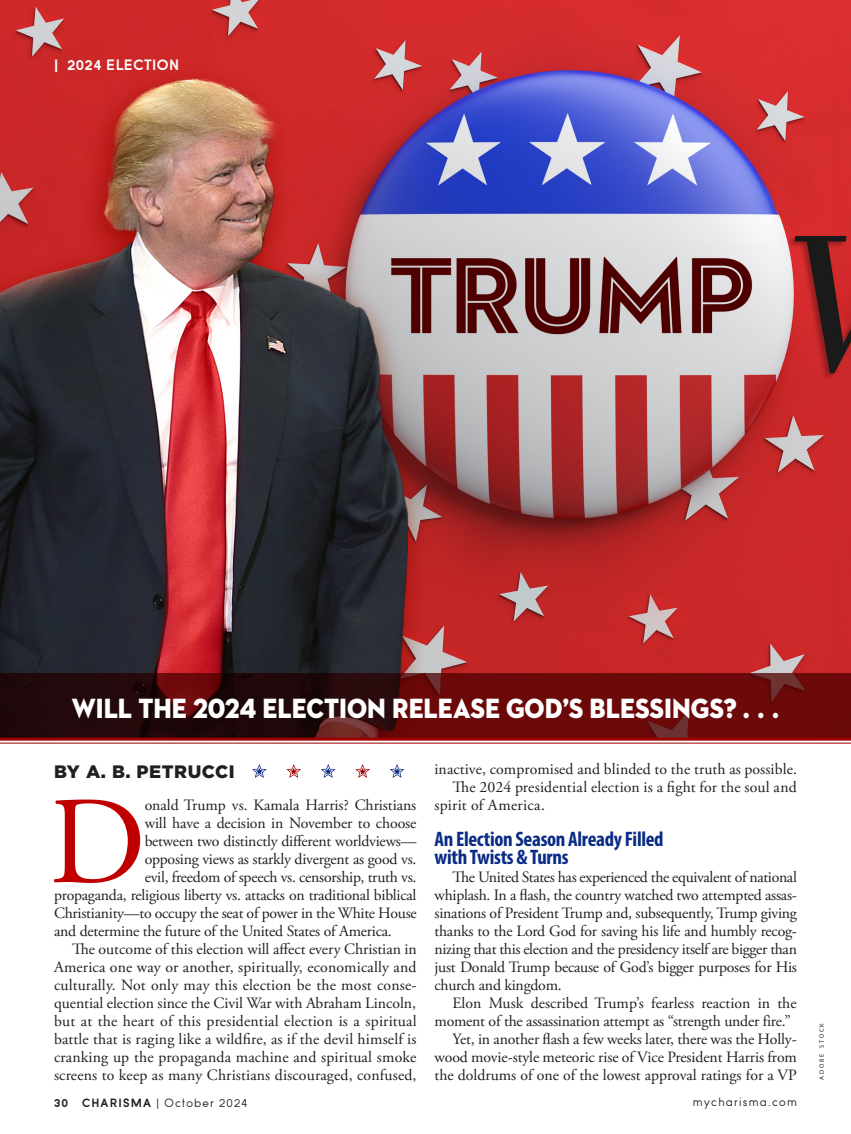
<style>
.page{position:relative;width:851px;height:1134px;background:#fff}
.page>*{position:absolute;margin:0;border:0;box-sizing:border-box;transform-origin:0 0}
.FEATURES-OPENING_PARAGRAPH__I{font:124.35px "Adobe Garamond Pro";color:#c00000}
.BODY_TEXT{font:28.35px "Neutraface 2 Display Titling";color:#fff;scale:.9 1}
.FEATURES-BODY_HEAD{font:700 condensed 21px/18px "Myriad Pro";letter-spacing:-.015em;color:#0a2b85}
.FEATURES-BYLINE{font:900 18px "Gotham";letter-spacing:.03em;color:#231f20}
.BODY_TEXT-2{font:15.75px/18px "Adobe Garamond Pro";letter-spacing:.005em;color:#231f20;text-align:justify}
.FEATURES-OPENING_PARAGRAPH__I-2{font:15.75px "Adobe Garamond Pro";letter-spacing:-.015em;color:#231f20}
.BODY_TEXT-3{font:15.75px/18px "Adobe Garamond Pro";letter-spacing:-.015em;color:#231f20}
.FEATURES-TAG{font:700 15px "Sofia";letter-spacing:.03em;color:#fff}
.t1{font:12px "Sofia";letter-spacing:.1em;color:#231f20}
.PHOTO-credit{font:6.3px "Myriad Pro";letter-spacing:.3em;color:#231f20}
.s1{font-weight:700}
</style>
<div class="page">
<img style="left:0;top:0;width:850px;height:673px">
<svg style="left:0;top:673px;width:850px;height:65px;background:#4d0a0b"></svg>
<hr style="left:850px;top:673px;width:1px;height:65px;background:#0a2b85">
<svg style="left:252px;top:764px;width:15px;height:14px"></svg>
<svg style="left:286px;top:764px;width:15px;height:14px"></svg>
<svg style="left:321px;top:764px;width:14px;height:14px"></svg>
<svg style="left:355px;top:764px;width:15px;height:14px"></svg>
<svg style="left:390px;top:764px;width:14px;height:14px"></svg>
<hr style="left:0;top:738px;width:850px;height:3px;background:#9e0000">
<hr style="left:0;top:743px;width:850px;height:1px;background:#9e0000">
<p class="FEATURES-TAG" style="left:54px;top:56px;width:126px">| 2024 ELECTION</p>
<p class="BODY_TEXT" style="left:72px;top:690px;width:787px">WILL THE 2024 ELECTION RELEASE GOD’S BLESSINGS? . . .</p>
<p class="FEATURES-BYLINE" style="left:54px;top:759px;width:182px">BY A. B. PETRUCCI</p>
<p class="FEATURES-OPENING_PARAGRAPH__I" style="left:49px;top:768px;width:98px">D</p>
<p class="FEATURES-OPENING_PARAGRAPH__I-2" style="left:145px;top:796px;width:273px">onald Trump vs. Kamala Harris? Christians</p>
<p class="FEATURES-OPENING_PARAGRAPH__I-2" style="left:145px;top:814px;width:273px">will have a decision in November to choose</p>
<p class="FEATURES-OPENING_PARAGRAPH__I-2" style="left:145px;top:832px;width:273px">between two distinctly different worldviews—</p>
<p class="FEATURES-OPENING_PARAGRAPH__I-2" style="left:145px;top:850px;width:273px">opposing views as starkly divergent as good vs.</p>
<p class="FEATURES-OPENING_PARAGRAPH__I-2" style="left:145px;top:868px;width:273px">evil, freedom of speech vs. censorship, truth vs.</p>
<p class="FEATURES-OPENING_PARAGRAPH__I-2" style="left:54px;top:886px;width:364px">propaganda, religious liberty vs. attacks on traditional biblical</p>
<p class="FEATURES-OPENING_PARAGRAPH__I-2" style="left:54px;top:904px;width:364px">Christianity—to occupy the seat of power in the White House</p>
<p class="FEATURES-OPENING_PARAGRAPH__I-2" style="left:54px;top:922px;width:339px">and determine the future of the United States of America.</p>
<p class="BODY_TEXT-2" style="left:54px;top:941px;width:364px;text-indent:18px">The outcome of this election will affect every Christian in America one way or another, spiritually, economically and culturally. Not only may this election be the most conse&shy;quential election since the Civil War with Abraham Lincoln, but at the heart of this presidential election is a spiritual battle that is raging like a wildfire, as if the devil himself is cranking up the propaganda machine and spiritual smoke screens to keep as many Christians discouraged, confused,</p>
<p class="BODY_TEXT-2" style="left:434px;top:761px;width:364px">inactive, compromised and blinded to the truth as possible.</p>
<p class="BODY_TEXT-2" style="left:434px;top:779px;width:364px;text-indent:18px">The 2024 presidential election is a fight for the soul and spirit of America.</p>
<p class="FEATURES-BODY_HEAD" style="left:434px;top:830px;width:231px">An Election Season Already Filled with Twists &amp; Turns</p>
<p class="BODY_TEXT-2" style="left:434px;top:869px;width:364px;text-indent:18px">The United States has experienced the equivalent of national whiplash. In a flash, the country watched two attempted assas&shy;sinations of President Trump and, subsequently, Trump giving thanks to the Lord God for saving his life and humbly recog&shy;nizing that this election and the presidency itself are bigger than just Donald Trump because of God’s bigger purposes for His church and kingdom.</p>
<p class="BODY_TEXT-3" style="left:434px;top:995px;width:363px;text-indent:18px">Elon Musk described Trump’s fearless reaction in the moment of the assassination attempt as “strength under fire.”</p>
<p class="BODY_TEXT-2" style="left:434px;top:1031px;width:364px;text-indent:18px">Yet, in another flash a few weeks later, there was the Holly&shy;wood movie-style meteoric rise of Vice President Harris from the doldrums of one of the lowest approval ratings for a VP</p>
<p class="t1" style="left:54px;top:1096px;width:195px"><span class="s1">30 CHARISMA</span> | October 2024</p>
<p class="t1" style="left:692px;top:1095px;width:106px">mycharisma.com</p>
<p class="PHOTO-credit" style="left:818px;top:1080px;width:58px;rotate:-90deg">ADOBE STOCK</p>
</div>
